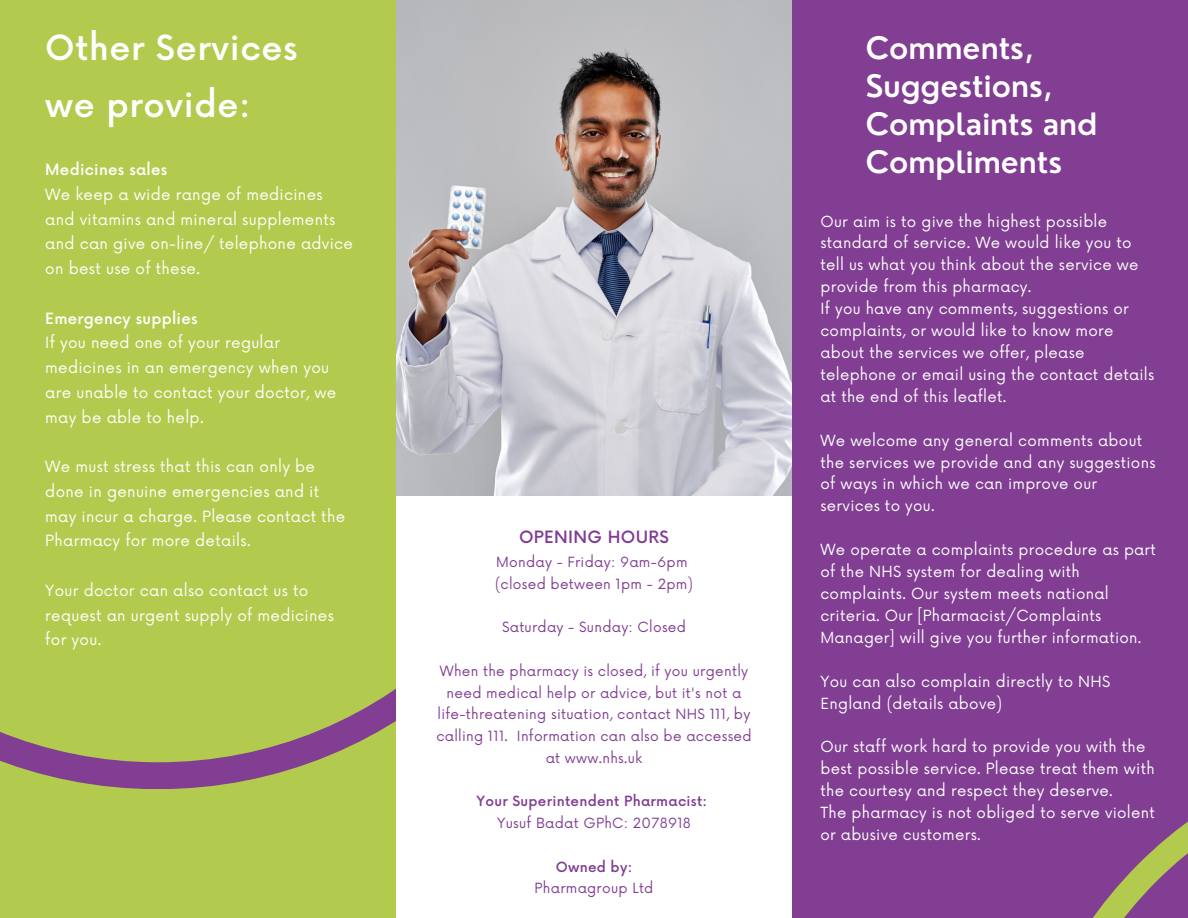
<style>
.page{position:relative;width:1188px;height:918px;background:#b2cb4e}
.page>*{position:absolute;margin:0;border:0;box-sizing:border-box;transform-origin:0 0}
.t1{font:500 33.75px/56.2px "Now";letter-spacing:.02em;color:#fff}
.t2{font:600 30px/38px "Nourd";color:#fff}
.t3{font:500 16.5px "Now";letter-spacing:.02em;color:#813e93}
.t4{font:15.15px/24.8px "Now";letter-spacing:.02em;color:#fff}
.t5{font:500 15.15px "Now";letter-spacing:.02em;color:#fff}
.t6{font:15px/21.9px "Now";letter-spacing:.02em;color:#fff}
.t7{font:13.8px/21.8px "Now";letter-spacing:.02em;color:#813e93}
.t8{font:500 13.8px "Now";letter-spacing:.02em;color:#813e93}
</style>
<div class="page">
<div style="left:792px;top:0;width:396px;height:918px;background:#813e93"></div>
<img style="left:396px;top:0;width:396px;height:497px">
<div style="left:396px;top:497px;width:395px;height:421px;background:#fff"></div>
<svg style="left:1093px;top:821px;width:95px;height:97px"></svg>
<h1 class="t1" style="left:45px;top:22px;width:254px">Other Services we provide:</h1>
<p class="t5" style="left:45px;top:162px;width:124px">Medicines sales</p>
<p class="t4" style="left:45px;top:183px;width:309px">We keep a wide range of medicines and vitamins and mineral supplements and can give on-line/ telephone advice on best use of these.</p>
<p class="t5" style="left:45px;top:310px;width:154px">Emergency supplies</p>
<p class="t4" style="left:45px;top:331px;width:293px">If you need one of your regular medicines in an emergency when you are unable to contact your doctor, we may be able to help.</p>
<p class="t4" style="left:45px;top:455px;width:301px">We must stress that this can only be done in genuine emergencies and it may incur a charge. Please contact the Pharmacy for more details.</p>
<p class="t4" style="left:45px;top:579px;width:290px">Your doctor can also contact us to request an urgent supply of medicines for you.</p>
<p class="t3" style="left:519px;top:528px;width:151px">OPENING HOURS</p>
<p class="t7" style="left:495px;top:552px;width:199px">Monday - Friday: 9am-6pm (closed between 1pm - 2pm)</p>
<p class="t7" style="left:502px;top:617px;width:186px">Saturday - Sunday: Closed</p>
<p class="t7" style="left:436px;top:661px;width:317px;text-align:center">When the pharmacy is closed, if you urgently need medical help or advice, but it's not a life-threatening situation, contact NHS 111, by calling 111. Information can also be accessed at www.nhs.uk</p>
<p class="t8" style="left:477px;top:794px;width:232px">Your Superintendent Pharmacist:</p>
<p class="t7" style="left:497px;top:813px;width:195px">Yusuf Badat GPhC: 2078918</p>
<p class="t8" style="left:556px;top:859px;width:78px">Owned by:</p>
<p class="t7" style="left:535px;top:878px;width:120px">Pharmagroup Ltd</p>
<h2 class="t2" style="left:866px;top:28px;width:233px">Comments,<br>Suggestions,<br>Complaints and<br>Compliments</h2>
<p class="t6" style="left:820px;top:211px;width:335px">Our aim is to give the highest possible standard of service. We would like you to tell us what you think about the service we provide from this pharmacy.<br>If you have any comments, suggestions or complaints, or would like to know more about the services we offer, please telephone or email using the contact details at the end of this leaflet.</p>
<p class="t6" style="left:820px;top:430px;width:337px">We welcome any general comments about the services we provide and any suggestions of ways in which we can improve our services to you.</p>
<p class="t6" style="left:820px;top:540px;width:337px">We operate a complaints procedure as part of the NHS system for dealing with complaints. Our system meets national criteria. Our [Pharmacist/Complaints Manager] will give you further information.</p>
<p class="t6" style="left:820px;top:671px;width:291px">You can also complain directly to NHS<br>England (details above)</p>
<p class="t6" style="left:820px;top:737px;width:336px">Our staff work hard to provide you with the best possible service. Please treat them with the courtesy and respect they deserve.<br>The pharmacy is not obliged to serve violent or abusive customers.</p>
</div>
